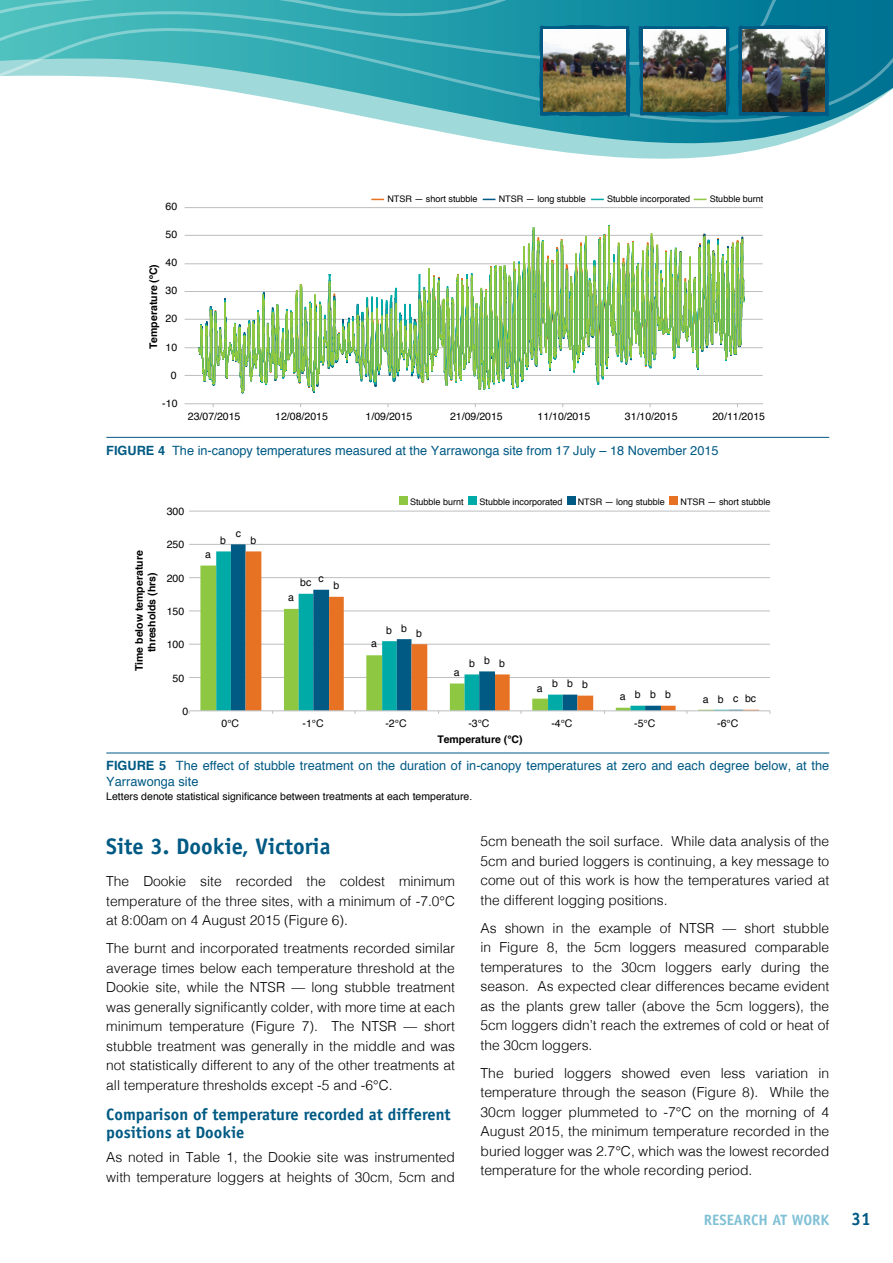
<style>
.page{position:relative;width:893px;height:1263px;background:#fff}
.page>*{position:absolute;margin:0;border:0;box-sizing:border-box;transform-origin:0 0}
.t1{font:700 22.5px "Officina Sans";color:#005a84}
.t2{font:700 16.5px/18px "Officina Sans";color:#005a84}
.t3{font:700 15px "Officina Sans";color:#81c1d6}
.t4{font:300 13.8px/19.5px "Helvetica";color:#000;text-align:justify}
.t5{font:12.75px/15.3px "Helvetica";color:#005a84}
.t6{font:10.5px "Helvetica";color:#000}
.t7{font:700 10.5px/12.6px "Helvetica";color:#000;text-align:center}
.t8{font:9px "Helvetica";color:#000}
.s1{font-weight:700}
.s2{font-size:18px;color:#005a84}
</style>
<div class="page">
<svg style="left:184px;top:145px;width:594px;height:91px"></svg>
<svg style="left:630px;top:124px;width:206px;height:21px;background:#48a4b5"></svg>
<svg style="left:630px;top:99px;width:249px;height:25px"></svg>
<svg style="left:630px;top:0;width:263px;height:99px;background:#067b98"></svg>
<svg style="left:638px;top:26px;width:92px;height:91px;background:#166d8e"></svg>
<svg style="left:738px;top:25px;width:91px;height:92px;background:#12678a"></svg>
<svg style="left:0;top:0;width:630px;height:158px"></svg>
<img style="left:543px;top:30px;width:82px;height:82px">
<img style="left:643px;top:30px;width:82px;height:82px">
<img style="left:742px;top:30px;width:82px;height:82px">
<hr style="left:106px;top:437px;width:723px;height:1px;background:#005a84">
<hr style="left:185px;top:375px;width:578px;height:1px;background:#bcbec0">
<hr style="left:185px;top:347px;width:578px;height:1px;background:#bcbec0">
<hr style="left:185px;top:319px;width:578px;height:1px;background:#bcbec0">
<hr style="left:185px;top:291px;width:578px;height:1px;background:#bcbec0">
<hr style="left:185px;top:263px;width:578px;height:1px;background:#bcbec0">
<hr style="left:185px;top:235px;width:578px;height:1px;background:#bcbec0">
<hr style="left:185px;top:207px;width:578px;height:1px;background:#bcbec0">
<hr style="left:185px;top:403px;width:578px;height:1px;background:#bcbec0">
<svg style="left:197px;top:224px;width:549px;height:170px"></svg>
<svg style="left:483px;top:199px;width:12px;height:1px"></svg>
<svg style="left:371px;top:199px;width:13px;height:1px"></svg>
<svg style="left:591px;top:199px;width:13px;height:1px"></svg>
<svg style="left:694px;top:199px;width:12px;height:1px"></svg>
<hr style="left:106px;top:753px;width:723px;height:1px;background:#005a84">
<hr style="left:189px;top:677px;width:581px;height:1px;background:#bcbec0">
<hr style="left:189px;top:644px;width:581px;height:1px;background:#bcbec0">
<hr style="left:189px;top:610px;width:581px;height:1px;background:#bcbec0">
<hr style="left:189px;top:577px;width:581px;height:1px;background:#bcbec0">
<hr style="left:189px;top:544px;width:581px;height:1px;background:#bcbec0">
<hr style="left:189px;top:511px;width:581px;height:1px;background:#bcbec0">
<div style="left:200px;top:565px;width:16px;height:145px;background:#8ec741"></div>
<svg style="left:216px;top:551px;width:15px;height:159px;background:#05aba7"></svg>
<svg style="left:231px;top:544px;width:15px;height:166px;background:#0a5d83"></svg>
<svg style="left:246px;top:551px;width:513px;height:159px"></svg>
<hr style="left:189px;top:710px;width:581px;height:1px;background:#bcbec0">
<div style="left:399px;top:497px;width:9px;height:8px;background:#8ec741"></div>
<div style="left:469px;top:497px;width:8px;height:8px;background:#00aaa6"></div>
<div style="left:567px;top:497px;width:8px;height:8px;background:#005a84"></div>
<div style="left:670px;top:497px;width:8px;height:8px;background:#e77224"></div>
<p class="t6" style="left:166px;top:198px;width:13px">60</p>
<p class="t6" style="left:166px;top:226px;width:13px">50</p>
<p class="t6" style="left:166px;top:255px;width:13px">40</p>
<p class="t7" style="left:147px;top:349px;width:87px;rotate:-90deg">Temperature (ºC)</p>
<p class="t6" style="left:166px;top:283px;width:13px">30</p>
<p class="t6" style="left:166px;top:311px;width:13px">20</p>
<p class="t6" style="left:166px;top:339px;width:13px">10</p>
<p class="t6" style="left:171px;top:367px;width:7px">0</p>
<p class="t6" style="left:162px;top:395px;width:17px">-10</p>
<p class="t8" style="left:387px;top:192px;width:92px">NTSR — short stubble</p>
<p class="t8" style="left:499px;top:192px;width:89px">NTSR — long stubble</p>
<p class="t8" style="left:607px;top:192px;width:85px">Stubble incorporated</p>
<p class="t8" style="left:710px;top:192px;width:55px">Stubble burnt</p>
<p class="t6" style="left:188px;top:408px;width:54px">23/07/2015</p>
<p class="t6" style="left:275px;top:408px;width:54px">12/08/2015</p>
<p class="t6" style="left:366px;top:408px;width:48px">1/09/2015</p>
<p class="t6" style="left:450px;top:408px;width:54px">21/09/2015</p>
<p class="t6" style="left:538px;top:408px;width:54px">11/10/2015</p>
<p class="t6" style="left:625px;top:408px;width:54px">31/10/2015</p>
<p class="t6" style="left:712px;top:408px;width:54px">20/11/2015</p>
<p class="t5" style="left:106px;top:442px;width:614px"><span class="s1">FIGURE 4</span> The in-canopy temperatures measured at the Yarrawonga site from 17 July – 18 November 2015</p>
<p class="t6" style="left:167px;top:503px;width:19px">300</p>
<p class="t7" style="left:133px;top:671px;width:122px;rotate:-90deg">Time below temperature thresholds (hrs)</p>
<p class="t6" style="left:167px;top:537px;width:19px">250</p>
<p class="t6" style="left:167px;top:570px;width:19px">200</p>
<p class="t6" style="left:167px;top:603px;width:19px">150</p>
<p class="t6" style="left:167px;top:636px;width:19px">100</p>
<p class="t6" style="left:173px;top:670px;width:13px">50</p>
<p class="t6" style="left:183px;top:703px;width:7px">0</p>
<p class="t6" style="left:205px;top:546px;width:7px">a</p>
<p class="t6" style="left:220px;top:532px;width:7px">b</p>
<p class="t6" style="left:236px;top:525px;width:7px">c</p>
<p class="t6" style="left:250px;top:532px;width:7px">b</p>
<p class="t6" style="left:319px;top:570px;width:7px">c</p>
<p class="t6" style="left:300px;top:574px;width:13px">bc</p>
<p class="t6" style="left:288px;top:590px;width:7px">a</p>
<p class="t6" style="left:333px;top:577px;width:7px">b</p>
<p class="t8" style="left:410px;top:495px;width:55px">Stubble burnt</p>
<p class="t8" style="left:479px;top:495px;width:85px">Stubble incorporated</p>
<p class="t8" style="left:578px;top:495px;width:89px">NTSR — long stubble</p>
<p class="t8" style="left:680px;top:495px;width:92px">NTSR — short stubble</p>
<p class="t6" style="left:371px;top:635px;width:7px">a</p>
<p class="t6" style="left:386px;top:622px;width:7px">b</p>
<p class="t6" style="left:401px;top:620px;width:7px">b</p>
<p class="t6" style="left:416px;top:625px;width:7px">b</p>
<p class="t6" style="left:454px;top:664px;width:7px">a</p>
<p class="t6" style="left:469px;top:655px;width:7px">b</p>
<p class="t6" style="left:484px;top:652px;width:7px">b</p>
<p class="t6" style="left:499px;top:655px;width:7px">b</p>
<p class="t6" style="left:537px;top:680px;width:7px">a</p>
<p class="t6" style="left:552px;top:675px;width:7px">b</p>
<p class="t6" style="left:567px;top:675px;width:7px">b</p>
<p class="t6" style="left:582px;top:676px;width:7px">b</p>
<p class="t6" style="left:620px;top:688px;width:7px">a</p>
<p class="t6" style="left:635px;top:687px;width:7px">b</p>
<p class="t6" style="left:650px;top:687px;width:7px">b</p>
<p class="t6" style="left:665px;top:686px;width:7px">b</p>
<p class="t6" style="left:703px;top:691px;width:7px">a</p>
<p class="t6" style="left:718px;top:691px;width:7px">b</p>
<p class="t6" style="left:745px;top:690px;width:13px">bc</p>
<p class="t6" style="left:733px;top:690px;width:7px">c</p>
<p class="t6" style="left:221px;top:715px;width:19px">0°C</p>
<p class="t6" style="left:303px;top:715px;width:23px">-1°C</p>
<p class="t6" style="left:385px;top:715px;width:23px">-2°C</p>
<p class="t6" style="left:468px;top:715px;width:23px">-3°C</p>
<p class="t6" style="left:551px;top:715px;width:23px">-4°C</p>
<p class="t6" style="left:634px;top:715px;width:23px">-5°C</p>
<p class="t6" style="left:717px;top:715px;width:23px">-6°C</p>
<p class="t7" style="left:437px;top:733px;width:87px">Temperature (°C)</p>
<p class="t5" style="left:106px;top:758px;width:724px"><span class="s1">FIGURE 5</span> The effect of stubble treatment on the duration of in-canopy temperatures at zero and each degree below, at the<br>Yarrawonga site</p>
<p class="t6" style="left:106px;top:790px;width:367px">Letters denote statistical significance between treatments at each temperature.</p>
<h1 class="t1" style="left:106px;top:832px;width:226px">Site 3. Dookie, Victoria</h1>
<p class="t4" style="left:106px;top:870px;width:350px">The Dookie site recorded the coldest minimum temperature of the three sites, with a minimum of -7.0°C at 8:00am on 4 August 2015 (Figure 6).</p>
<p class="t4" style="left:106px;top:937px;width:350px">The burnt and incorporated treatments recorded similar average times below each temperature threshold at the Dookie site, while the NTSR — long stubble treatment was generally significantly colder, with more time at each minimum temperature (Figure 7). The NTSR — short stubble treatment was generally in the middle and was not statistically different to any of the other treatments at all temperature thresholds except -5 and -6°C.</p>
<p class="t2" style="left:106px;top:1105px;width:346px">Comparison of temperature recorded at different positions at Dookie</p>
<p class="t4" style="left:106px;top:1146px;width:350px">As noted in Table 1, the Dookie site was instrumented with temperature loggers at heights of 30cm, 5cm and</p>
<p class="t4" style="left:480px;top:830px;width:350px">5cm beneath the soil surface. While data analysis of the 5cm and buried loggers is continuing, a key message to come out of this work is how the temperatures varied at the different logging positions.</p>
<p class="t4" style="left:480px;top:917px;width:350px">As shown in the example of NTSR — short stubble in Figure 8, the 5cm loggers measured comparable temperatures to the 30cm loggers early during the season. As expected clear differences became evident as the plants grew taller (above the 5cm loggers), the 5cm loggers didn’t reach the extremes of cold or heat of the 30cm loggers.</p>
<p class="t4" style="left:480px;top:1062px;width:350px">The buried loggers showed even less variation in temperature through the season (Figure 8). While the 30cm logger plummeted to -7°C on the morning of 4<br>August 2015, the minimum temperature recorded in the buried logger was 2.7°C, which was the lowest recorded temperature for the whole recording period.</p>
<p class="t3" style="left:704px;top:1210px;width:168px">RESEARCH AT WORK <span class="s2">31</span></p>
</div>
